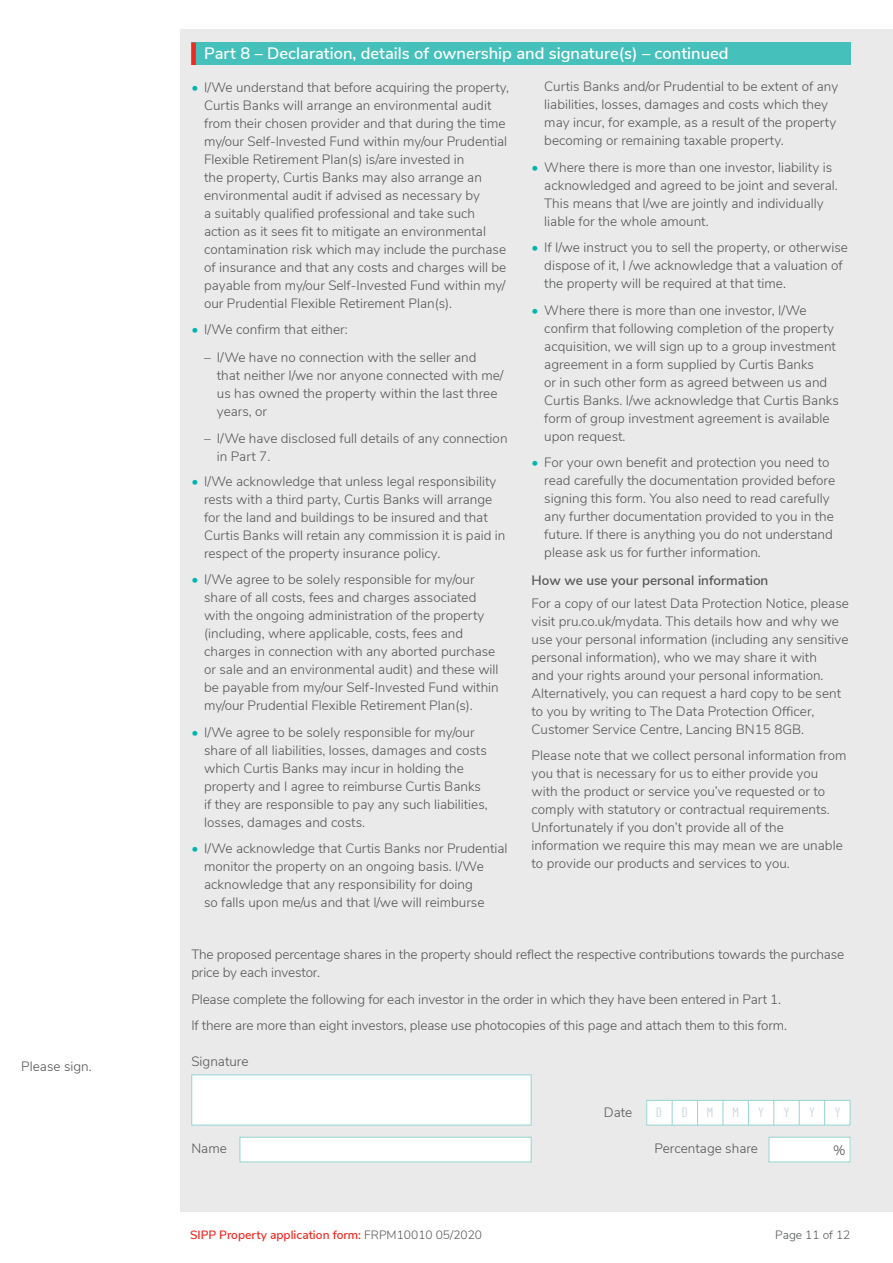
<style>
.page{position:relative;width:893px;height:1263px;background:#fff}
.page>*{position:absolute;margin:0;border:0;box-sizing:border-box;transform-origin:0 0}
.t1{font:600 16.5px "Nunito Sans";color:#fff}
.t2{font:300 13.5px/18px "Nunito Sans";color:#545555}
.t3{font:600 13.5px "Nunito Sans";color:#545555}
.t4{font:13.5px "Barlow Condensed";color:#cbd8e1}
.t5{font:600 12px "Nunito Sans";color:#ee2a23}
.t6{font:300 12px "Nunito Sans";color:#545555}
.s1{color:#00b5ae}
.s2{font-weight:300;color:#545555}
</style>
<div class="page">
<div style="left:181px;top:30px;width:712px;height:1182px;background:#e9eae9"></div>
<div style="left:191px;top:43px;width:659px;height:22px;background:#45c0bb"></div>
<div style="left:191px;top:43px;width:5px;height:22px;background:#ee2a23"></div>
<div style="left:191px;top:1074px;width:340px;height:51px;background:#fff;border:1px solid #94d5d2"></div>
<div style="left:647px;top:1100px;width:203px;height:25px;background:#fff"></div>
<div style="left:646px;top:1100px;width:204px;height:25px;border:1px solid #94d5d2"></div>
<svg style="left:672px;top:1100px;width:1px;height:25px"></svg>
<svg style="left:697px;top:1100px;width:1px;height:25px"></svg>
<svg style="left:723px;top:1100px;width:1px;height:25px"></svg>
<svg style="left:748px;top:1100px;width:1px;height:25px"></svg>
<svg style="left:773px;top:1100px;width:1px;height:25px"></svg>
<svg style="left:799px;top:1100px;width:1px;height:25px"></svg>
<svg style="left:824px;top:1100px;width:1px;height:25px"></svg>
<div style="left:240px;top:1137px;width:291px;height:25px;background:#fff;border:1px solid #94d5d2"></div>
<div style="left:769px;top:1137px;width:81px;height:25px;background:#fff"></div>
<div style="left:769px;top:1137px;width:81px;height:25px;border:1px solid #94d5d2"></div>
<p class="t2" style="left:21px;top:1056px;width:72px">Please sign.</p>
<p class="t1" style="left:204px;top:41px;width:526px">Part 8 – Declaration, details of ownership and signature(s) – continued</p>
<p class="t2" style="left:204px;top:77px;width:307px;text-indent:-13px"><span class="s1">•</span> I/We understand that before acquiring the property, Curtis Banks will arrange an environmental audit from their chosen provider and that during the time my/our Self-Invested Fund within my/our Prudential Flexible Retirement Plan(s) is/are invested in<br>the property, Curtis Banks may also arrange an environmental audit if advised as necessary by<br>a suitably qualified professional and take such action as it sees fit to mitigate an environmental contamination risk which may include the purchase of insurance and that any costs and charges will be payable from my/our Self-Invested Fund within my/ our Prudential Flexible Retirement Plan(s).</p>
<p class="t2" style="left:191px;top:320px;width:158px"><span class="s1">•</span> I/We confirm that either:</p>
<p class="t2" style="left:217px;top:348px;width:288px;text-indent:-13px">– I/We have no connection with the seller and that neither I/we nor anyone connected with me/ us has owned the property within the last three years, or</p>
<p class="t2" style="left:217px;top:428px;width:292px;text-indent:-13px">– I/We have disclosed full details of any connection in Part 7.</p>
<p class="t2" style="left:204px;top:471px;width:303px;text-indent:-13px"><span class="s1">•</span> I/We acknowledge that unless legal responsibility rests with a third party, Curtis Banks will arrange for the land and buildings to be insured and that Curtis Banks will retain any commission it is paid in respect of the property insurance policy.</p>
<p class="t2" style="left:204px;top:570px;width:296px;text-indent:-13px"><span class="s1">•</span> I/We agree to be solely responsible for my/our share of all costs, fees and charges associated with the ongoing administration of the property (including, where applicable, costs, fees and charges in connection with any aborted purchase or sale and an environmental audit) and these will be payable from my/our Self-Invested Fund within my/our Prudential Flexible Retirement Plan(s).</p>
<p class="t2" style="left:204px;top:722px;width:285px;text-indent:-13px"><span class="s1">•</span> I/We agree to be solely responsible for my/our share of all liabilities, losses, damages and costs which Curtis Banks may incur in holding the property and I agree to reimburse Curtis Banks if they are responsible to pay any such liabilities, losses, damages and costs.</p>
<p class="t2" style="left:204px;top:838px;width:305px;text-indent:-13px"><span class="s1">•</span> I/We acknowledge that Curtis Banks nor Prudential monitor the property on an ongoing basis. I/We acknowledge that any responsibility for doing<br>so falls upon me/us and that I/we will reimburse</p>
<p class="t2" style="left:544px;top:77px;width:295px">Curtis Banks and/or Prudential to be extent of any liabilities, losses, damages and costs which they may incur, for example, as a result of the property becoming or remaining taxable property.</p>
<p class="t2" style="left:544px;top:157px;width:295px;text-indent:-13px"><span class="s1">•</span> Where there is more than one investor, liability is acknowledged and agreed to be joint and several.<br>This means that I/we are jointly and individually liable for the whole amount.</p>
<p class="t2" style="left:544px;top:238px;width:305px;text-indent:-13px"><span class="s1">•</span> If I/we instruct you to sell the property, or otherwise dispose of it, I /we acknowledge that a valuation of the property will be required at that time.</p>
<p class="t2" style="left:544px;top:300px;width:296px;text-indent:-13px"><span class="s1">•</span> Where there is more than one investor, I/We confirm that following completion of the property acquisition, we will sign up to a group investment agreement in a form supplied by Curtis Banks<br>or in such other form as agreed between us and Curtis Banks. I/we acknowledge that Curtis Banks form of group investment agreement is available upon request.</p>
<p class="t2" style="left:544px;top:453px;width:292px;text-indent:-13px"><span class="s1">•</span> For your own benefit and protection you need to read carefully the documentation provided before signing this form. You also need to read carefully any further documentation provided to you in the future. If there is anything you do not understand please ask us for further information.</p>
<p class="t3" style="left:531px;top:571px;width:238px">How we use your personal information</p>
<p class="t2" style="left:531px;top:593px;width:319px">For a copy of our latest Data Protection Notice, please visit pru.co.uk/mydata. This details how and why we use your personal information (including any sensitive personal information), who we may share it with<br>and your rights around your personal information.<br>Alternatively, you can request a hard copy to be sent to you by writing to The Data Protection Officer, Customer Service Centre, Lancing BN15 8GB.</p>
<p class="t2" style="left:531px;top:746px;width:316px">Please note that we collect personal information from you that is necessary for us to either provide you with the product or service you’ve requested or to comply with statutory or contractual requirements.<br>Unfortunately if you don’t provide all of the information we require this may mean we are unable to provide our products and services to you.</p>
<p class="t2" style="left:191px;top:945px;width:654px">The proposed percentage shares in the property should reflect the respective contributions towards the purchase price by each investor.</p>
<p class="t2" style="left:191px;top:985px;width:597px;line-height:26.5px">Please complete the following for each investor in the order in which they have been entered in Part 1.<br>If there are more than eight investors, please use photocopies of this page and attach them to this form.</p>
<p class="t2" style="left:191px;top:1051px;width:59px">Signature</p>
<p class="t2" style="left:604px;top:1102px;width:30px">Date</p>
<p class="t4" style="left:656px;top:1103px;width:8px">D</p>
<p class="t4" style="left:681px;top:1103px;width:8px">D</p>
<p class="t4" style="left:707px;top:1103px;width:9px">M</p>
<p class="t4" style="left:732px;top:1103px;width:9px">M</p>
<p class="t4" style="left:758px;top:1103px;width:7px">Y</p>
<p class="t4" style="left:784px;top:1103px;width:7px">Y</p>
<p class="t4" style="left:809px;top:1103px;width:7px">Y</p>
<p class="t4" style="left:835px;top:1103px;width:7px">Y</p>
<p class="t2" style="left:191px;top:1139px;width:37px">Name</p>
<p class="t2" style="left:654px;top:1139px;width:105px">Percentage share</p>
<p class="t2" style="left:833px;top:1140px;width:14px">%</p>
<p class="t5" style="left:190px;top:1226px;width:294px">SIPP Property application form: <span class="s2">FRPM10010 05/2020</span></p>
<p class="t6" style="left:775px;top:1226px;width:77px">Page 11 of 12</p>
</div>
